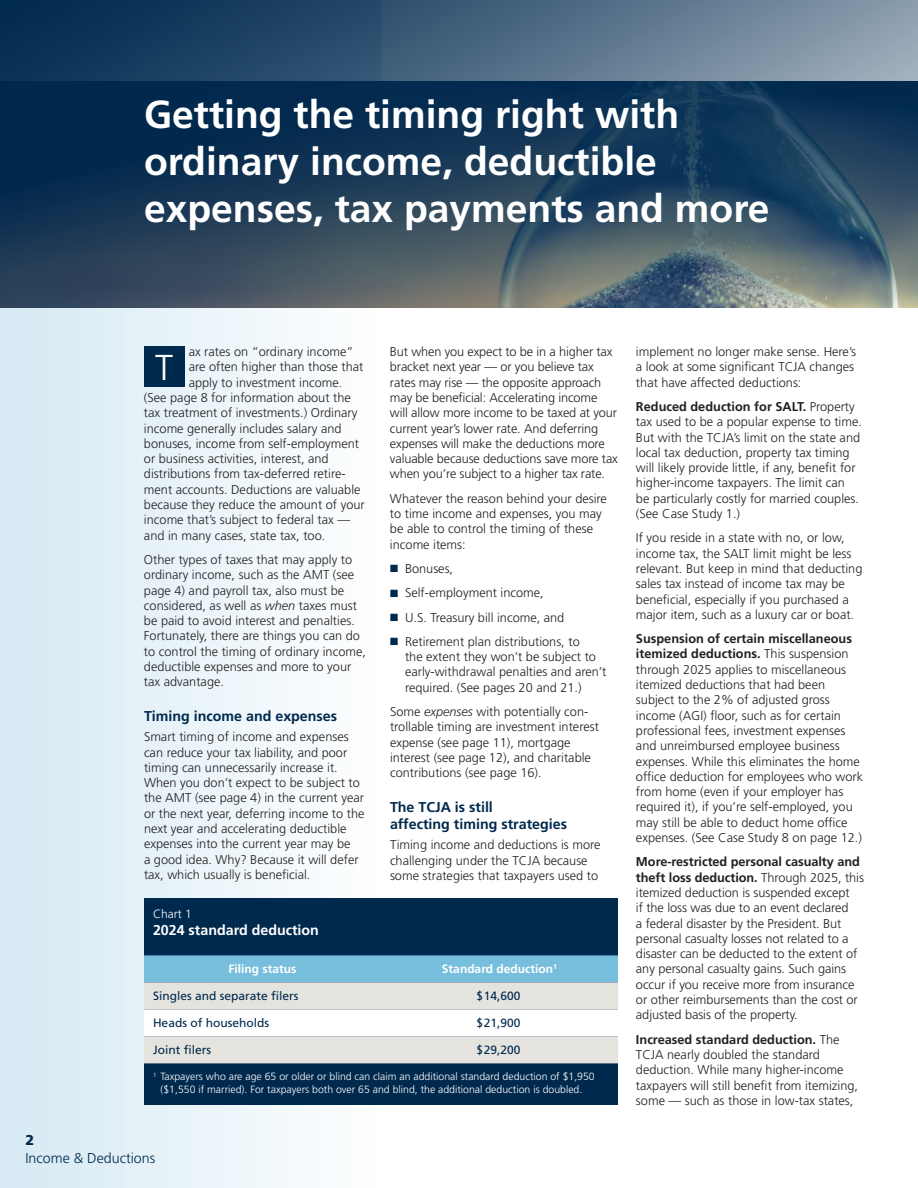
<style>
.page{position:relative;width:918px;height:1188px;background:#fff}
.page>*{position:absolute;margin:0;border:0;box-sizing:border-box;transform-origin:0 0}
.t1{font:700 39px/46.8px "Frutiger LT Std";color:#fff}
.t2{font:300 36px "Frutiger LT Std";color:#fff}
.t3{font:700 14.25px/17.1px "Frutiger LT Std";color:#00294e}
.t4{font:700 14.25px "Frutiger LT Std";color:#fff}
.t5{font:300 14.25px "Frutiger LT Std";color:#00294e}
.t6{font:900 14.25px "Frutiger LT Std";color:#00294e}
.t7{font:300 12.75px/15.3px "Frutiger LT Std";color:#231f20}
.t8{font:12px "Frutiger LT Std";color:#00294e}
.t9{font:700 12px "Frutiger LT Std";color:#fff}
.t10{font:300 12px "Frutiger LT Std";color:#fff}
.t11{font:300 10.5px/12.6px "Frutiger LT Std";color:#fff;text-align:center}
.s1{font-style:italic}
.s2{color:#00294e}
.s3{font-weight:700}
</style>
<div class="page">
<div style="left:0;top:0;width:381px;height:1188px;background:linear-gradient(to right,#d5e9f3,#feffff)"></div>
<svg style="left:0;top:0;width:918px;height:308px;background:#304d66"></svg>
<div style="left:144px;top:346px;width:40px;height:41px;background:#00294e"></div>
<div style="left:144px;top:946px;width:474px;height:159px;background:#00294e"></div>
<svg style="left:144px;top:955px;width:474px;height:108px;background:#cddee4"></svg>
<div style="left:144px;top:898px;width:474px;height:48px;background:#00294e"></div>
<h1 class="t1" style="left:144px;top:91px;width:627px">Getting the timing right with ordinary income, deductible expenses, tax payments and more</h1>
<p class="t7" style="left:189px;top:344px;width:166px">ax rates on “ordinary income”</p>
<p class="t7" style="left:189px;top:359px;width:176px">are often higher than those that</p>
<p class="t7" style="left:189px;top:375px;width:155px">apply to investment income.</p>
<p class="t7" style="left:144px;top:390px;width:208px">(See page 8 for information about the</p>
<p class="t7" style="left:144px;top:405px;width:215px">tax treatment of investments.) Ordinary</p>
<p class="t7" style="left:144px;top:421px;width:199px">income generally includes salary and</p>
<p class="t7" style="left:144px;top:436px;width:217px">bonuses, income from self-employment</p>
<p class="t7" style="left:144px;top:451px;width:186px">or business activities, interest, and</p>
<p class="t7" style="left:144px;top:467px;width:203px">distributions from tax-deferred retire-</p>
<p class="t7" style="left:144px;top:482px;width:218px">ment accounts. Deductions are valuable</p>
<p class="t7" style="left:144px;top:497px;width:222px">because they reduce the amount of your</p>
<p class="t7" style="left:144px;top:512px;width:208px">income that’s subject to federal tax —</p>
<p class="t7" style="left:144px;top:528px;width:183px">and in many cases, state tax, too.</p>
<p class="t7" style="left:144px;top:552px;width:223px">Other types of taxes that may apply to ordinary income, such as the AMT (see page 4) and payroll tax, also must be considered, as well as <span class="s1">when</span> taxes must be paid to avoid interest and penalties.<br>Fortunately, there are things you can do to control the timing of ordinary income, deductible expenses and more to your tax advantage.</p>
<p class="t3" style="left:144px;top:708px;width:195px">Timing income and expenses</p>
<p class="t7" style="left:144px;top:729px;width:222px">Smart timing of income and expenses can reduce your tax liability, and poor timing can unnecessarily increase it.<br>When you don’t expect to be subject to the AMT (see page 4) in the current year or the next year, deferring income to the next year and accelerating deductible expenses into the current year may be<br>a good idea. Why? Because it will defer tax, which usually is beneficial.</p>
<h2 class="t2" style="left:155px;top:347px;width:19px">T</h2>
<p class="t10" style="left:153px;top:907px;width:40px">Chart 1</p>
<p class="t4" style="left:153px;top:922px;width:168px">2024 standard deduction</p>
<p class="t7" style="left:390px;top:344px;width:229px">But when you expect to be in a higher tax bracket next year — or you believe tax rates may rise — the opposite approach may be beneficial: Accelerating income will allow more income to be taxed at your current year’s lower rate. And deferring expenses will make the deductions more valuable because deductions save more tax when you’re subject to a higher tax rate.</p>
<p class="t7" style="left:390px;top:491px;width:219px">Whatever the reason behind your desire to time income and expenses, you may be able to control the timing of these income items:</p>
<p class="t7" style="left:390px;top:561px;width:65px"><span class="s2">■</span> Bonuses,</p>
<p class="t7" style="left:390px;top:585px;width:155px"><span class="s2">■</span> Self-employment income,</p>
<p class="t7" style="left:390px;top:610px;width:176px"><span class="s2">■</span> U.S. Treasury bill income, and</p>
<p class="t7" style="left:405px;top:634px;width:203px;text-indent:-15px"><span class="s2">■</span> Retirement plan distributions, to<br>the extent they won’t be subject to early-withdrawal penalties and aren’t required. (See pages 20 and 21.)</p>
<p class="t7" style="left:390px;top:704px;width:210px">Some <span class="s1">expenses</span> with potentially con&shy;trollable timing are investment interest expense (see page 11), mortgage interest (see page 12), and charitable contributions (see page 16).</p>
<p class="t3" style="left:390px;top:799px;width:179px">The TCJA is still<br>affecting timing strategies</p>
<p class="t7" style="left:390px;top:837px;width:212px">Timing income and deductions is more challenging under the TCJA because some strategies that taxpayers used to</p>
<p class="t9" style="left:228px;top:962px;width:70px">Filing status</p>
<p class="t9" style="left:442px;top:962px;width:117px">Standard deduction<sup>1</sup></p>
<p class="t8" style="left:153px;top:989px;width:147px">Singles and separate filers</p>
<p class="t8" style="left:477px;top:989px;width:45px">$14,600</p>
<p class="t8" style="left:153px;top:1016px;width:118px">Heads of households</p>
<p class="t8" style="left:477px;top:1016px;width:45px">$21,900</p>
<p class="t8" style="left:153px;top:1043px;width:60px">Joint filers</p>
<p class="t8" style="left:477px;top:1043px;width:45px">$29,200</p>
<p class="t11" style="left:153px;top:1071px;width:443px"><sup>1</sup> Taxpayers who are age 65 or older or blind can claim an additional standard deduction of $1,950 ($1,550 if married). For taxpayers both over 65 and blind, the additional deduction is doubled.</p>
<p class="t6" style="left:26px;top:1132px;width:10px">2</p>
<p class="t5" style="left:26px;top:1150px;width:131px">Income &amp; Deductions</p>
<p class="t7" style="left:636px;top:344px;width:222px">implement no longer make sense. Here’s a look at some significant TCJA changes that have affected deductions:</p>
<p class="t7" style="left:636px;top:399px;width:228px"><span class="s3">Reduced deduction for SALT.</span> Property tax used to be a popular expense to time.<br>But with the TCJA’s limit on the state and local tax deduction, property tax timing will likely provide little, if any, benefit for higher-income taxpayers. The limit can<br>be particularly costly for married couples. (See Case Study 1.)</p>
<p class="t7" style="left:636px;top:531px;width:228px">If you reside in a state with no, or low, income tax, the SALT limit might be less relevant. But keep in mind that deducting sales tax instead of income tax may be beneficial, especially if you purchased a major item, such as a luxury car or boat.</p>
<p class="t7" style="left:636px;top:631px;width:229px"><span class="s3">Suspension of certain miscellaneous itemized deductions.</span> This suspension through 2025 applies to miscellaneous itemized deductions that had been subject to the 2% of adjusted gross income (AGI) floor, such as for certain professional fees, investment expenses and unreimbursed employee business expenses. While this eliminates the home office deduction for employees who work from home (even if your employer has required it), if you’re self-employed, you may still be able to deduct home office expenses. (See Case Study 8 on page 12.)</p>
<p class="t7" style="left:636px;top:855px;width:230px"><span class="s3">More-restricted personal casualty and theft loss deduction.</span> Through 2025, this itemized deduction is suspended except<br>if the loss was due to an event declared<br>a federal disaster by the President. But personal casualty losses not related to a disaster can be deducted to the extent of any personal casualty gains. Such gains occur if you receive more from insurance or other reimbursements than the cost or adjusted basis of the property.</p>
<p class="t7" style="left:636px;top:1032px;width:224px"><span class="s3">Increased standard deduction.</span> The TCJA nearly doubled the standard deduction. While many higher-income taxpayers will still benefit from itemizing, some — such as those in low-tax states,</p>
</div>
